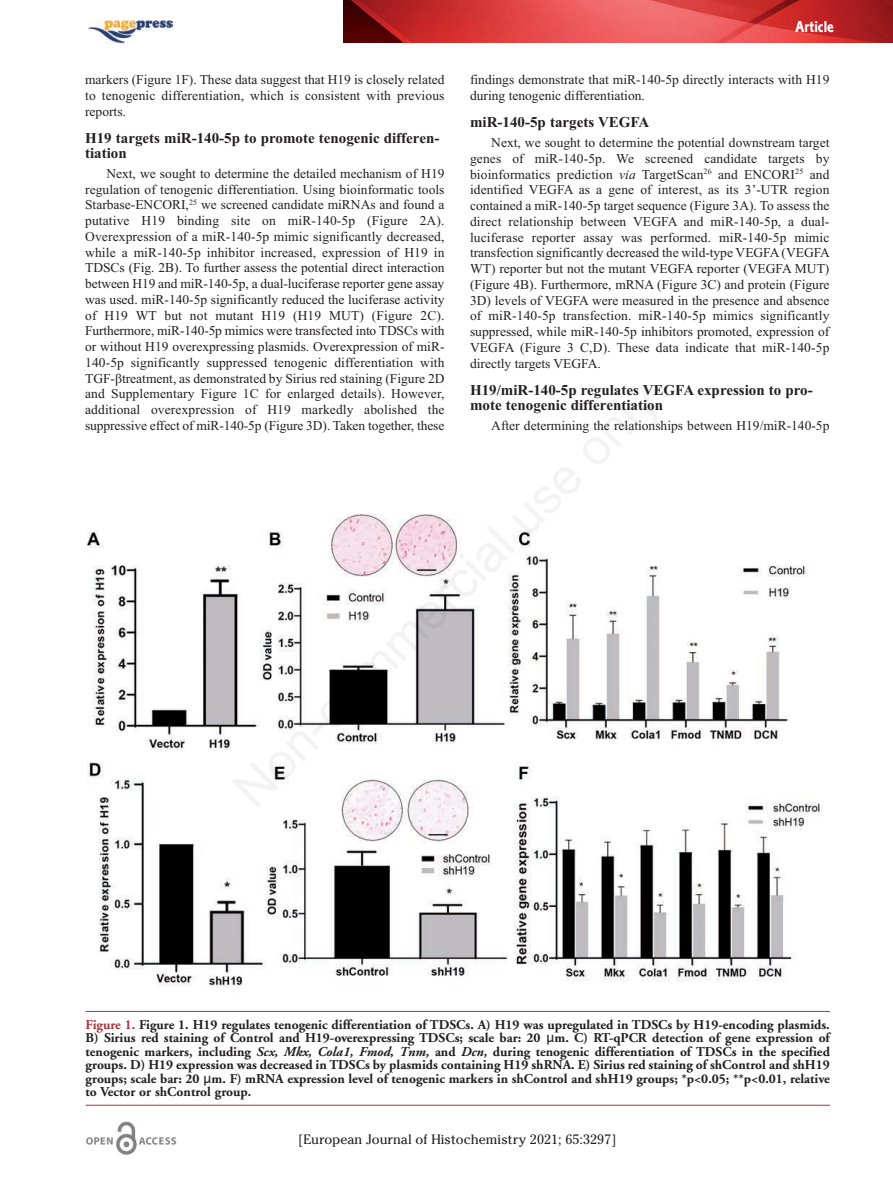
<style>
.page{position:relative;width:893px;height:1190px;background:#fff}
.page>*{position:absolute;margin:0;border:0;box-sizing:border-box;transform-origin:0 0}
.t1{font:16.5px "Corinthian Bold Condensed Plain";color:#fff}
.t2{font:700 15px/15px "Times New Roman";color:#231f20}
.t3{font:13.5px/15.8px "Times New Roman";color:#231f20;text-align:justify}
.t4{font:700 13.5px/13.5px "Adobe Garamond";color:#231f20;text-align:justify}
.t5{font:13.5px "Cheltenham";color:#231f20}
.s1{font-style:italic}
.s2{color:#aa323f}
.s3{font-family:"Lucida Grande";font-weight:400}
</style>
<div class="page">
<svg style="left:344px;top:0;width:549px;height:42px;background:#cc3c3d"></svg>
<img style="left:89px;top:19px;width:84px;height:24px">
<img style="left:86px;top:1122px;width:91px;height:33px">
<hr style="left:86px;top:1011px;width:744px;height:1px;background:#aa323f">
<hr style="left:86px;top:1105px;width:744px;height:1px;background:#aa323f">
<img style="left:88px;top:515px;width:732px;height:472px">
<p class="t3" style="left:85px;top:72px;width:361px">markers (Figure 1F). These data suggest that H19 is closely related to tenogenic differentiation, which is consistent with previous reports.</p>
<p class="t2" style="left:85px;top:130px;width:356px">H19 targets miR-140-5p to promote tenogenic differen&shy;tiation</p>
<p class="t3" style="left:85px;top:165px;width:361px;text-indent:21px">Next, we sought to determine the detailed mechanism of H19 regulation of tenogenic differentiation. Using bioinformatic tools Starbase-ENCORI,<sup>25</sup> we screened candidate miRNAs and found a putative H19 binding site on miR-140-5p (Figure 2A).<br>Overexpression of a miR-140-5p mimic significantly decreased, while a miR-140-5p inhibitor increased, expression of H19 in TDSCs (Fig. 2B). To further assess the potential direct interaction between H19 and miR-140-5p, a dual-luciferase reporter gene assay was used. miR-140-5p significantly reduced the luciferase activity of H19 WT but not mutant H19 (H19 MUT) (Figure 2C).<br>Furthermore, miR-140-5p mimics were transfected into TDSCs with or without H19 overexpressing plasmids. Overexpression of miR-140-5p significantly suppressed tenogenic differentiation with TGF-βtreatment, as demonstrated by Sirius red staining (Figure 2D and Supplementary Figure 1C for enlarged details). However, additional overexpression of H19 markedly abolished the suppressive effect of miR-140-5p (Figure 3D). Taken together, these</p>
<p class="t1" style="left:795px;top:21px;width:40px">Article</p>
<p class="t3" style="left:470px;top:72px;width:361px">findings demonstrate that miR-140-5p directly interacts with H19 during tenogenic differentiation.</p>
<p class="t2" style="left:470px;top:114px;width:181px">miR-140-5p targets VEGFA</p>
<p class="t3" style="left:470px;top:134px;width:361px;text-indent:21px">Next, we sought to determine the potential downstream target genes of miR-140-5p. We screened candidate targets by bioinformatics prediction <span class="s1">via</span> TargetScan<sup>26</sup> and ENCORI<sup>25</sup> and identified VEGFA as a gene of interest, as its 3’-UTR region contained a miR-140-5p target sequence (Figure 3A). To assess the direct relationship between VEGFA and miR-140-5p, a dual&shy;luciferase reporter assay was performed. miR-140-5p mimic transfection significantly decreased the wild-type VEGFA (VEGFA WT) reporter but not the mutant VEGFA reporter (VEGFA MUT) (Figure 4B). Furthermore, mRNA (Figure 3C) and protein (Figure 3D) levels of VEGFA were measured in the presence and absence of miR-140-5p transfection. miR-140-5p mimics significantly suppressed, while miR-140-5p inhibitors promoted, expression of VEGFA (Figure 3 C,D). These data indicate that miR-140-5p directly targets VEGFA.</p>
<p class="t2" style="left:470px;top:382px;width:344px">H19/miR-140-5p regulates VEGFA expression to pro&shy;mote tenogenic differentiation</p>
<p class="t3" style="left:491px;top:417px;width:340px">After determining the relationships between H19/miR-140-5p</p>
<p class="t4" style="left:86px;top:1019px;width:746px"><span class="s2">Figure 1.</span> Figure 1. H19 regulates tenogenic differentiation of TDSCs. A) H19 was upregulated in TDSCs by H19-encoding plasmids.<br>B) Sirius red staining of Control and H19-overexpressing TDSCs; scale bar: 20 <span class="s3">μ</span>m. C) RT-qPCR detection of gene expression of tenogenic markers, including <span class="s1">Scx, Mkx, Cola1, Fmod, Tnm,</span> and <span class="s1">Dcn,</span> during tenogenic differentiation of TDSCs in the specified groups. D) H19 expression was decreased in TDSCs by plasmids containing H19 shRNA. E) Sirius red staining of shControl and shH19 groups; scale bar: 20 <span class="s3">μ</span>m. F) mRNA expression level of tenogenic markers in shControl and shH19 groups; *p&lt;0.05; **p&lt;0.01, relative to Vector or shControl group.</p>
<p class="t5" style="left:298px;top:1131px;width:320px">[European Journal of Histochemistry 2021; 65:3297]</p>
</div>
